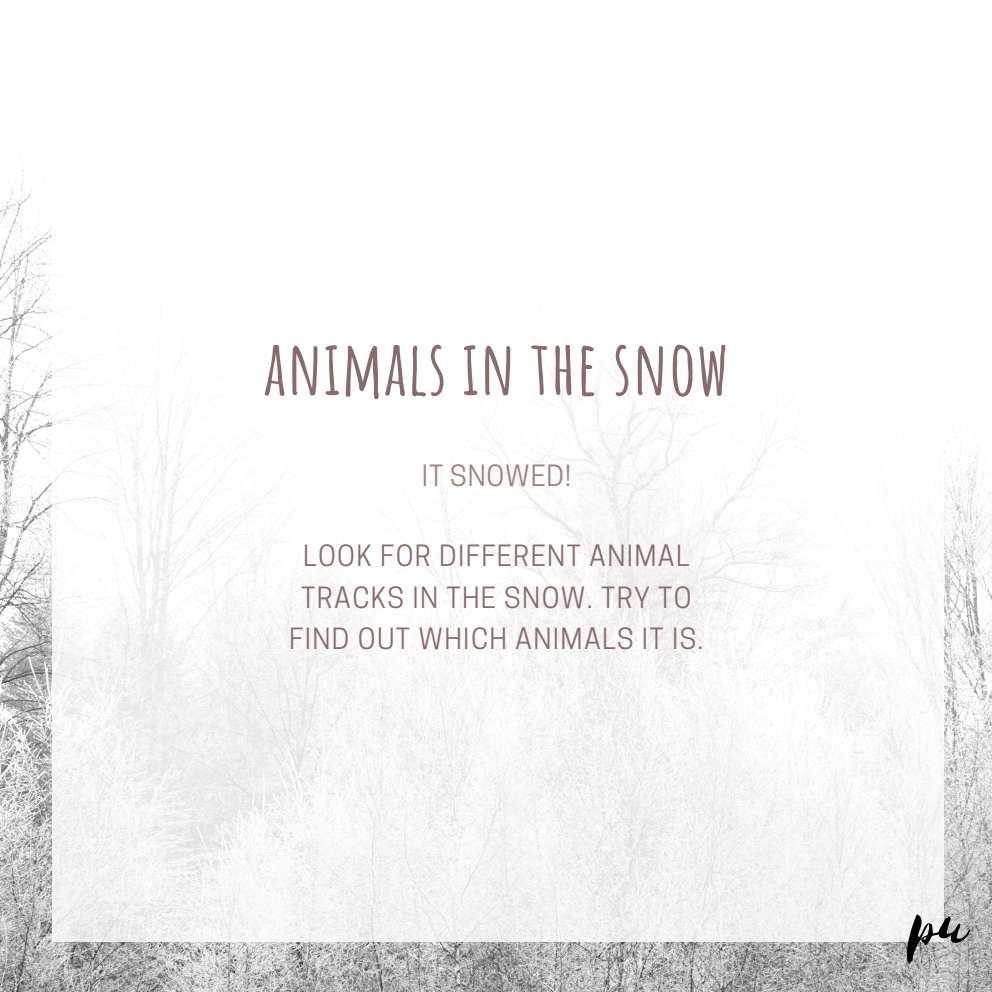
<style>
.page{position:relative;width:992px;height:992px;background:#fff}
.page>*{position:absolute;margin:0;border:0;box-sizing:border-box;transform-origin:0 0}
.t1{font:700 75px "Amatic SC";letter-spacing:.01em;color:#896b6e}
.t2{font:71.75px "Selima";color:#000}
.t3{font:27.5px/41.2px "Cooper Hewitt";letter-spacing:.05em;color:#896b6e;text-align:center}
.t4{font:27.5px "Cooper Hewitt";letter-spacing:.03em;color:#a07d81}
</style>
<div class="page">
<img style="left:0;top:169px;width:992px;height:823px">
<div style="left:53px;top:51px;width:891px;height:891px;background:#fff"></div>
<h1 class="t1" style="left:264px;top:319px;width:467px">ANIMALS IN THE SNOW</h1>
<p class="t4" style="left:422px;top:465px;width:151px">IT SNOWED!</p>
<p class="t3" style="left:289px;top:539px;width:416px">LOOK FOR DIFFERENT ANIMAL<br>TRACKS IN THE SNOW. TRY TO<br>FIND OUT WHICH ANIMALS IT IS.</p>
<h2 class="t2" style="left:911px;top:886px;width:59px">pu</h2>
</div>
